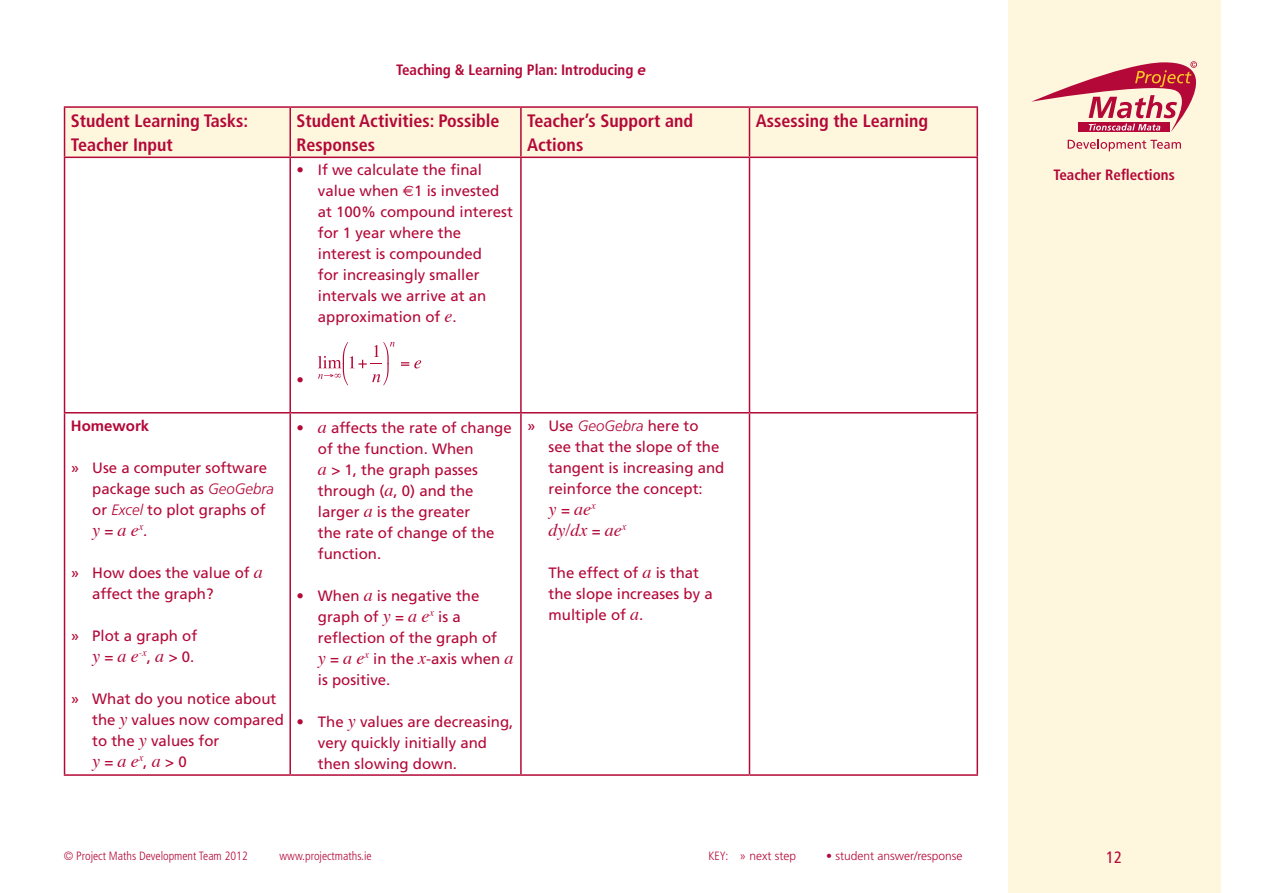
<style>
.page{position:relative;width:1263px;height:893px;background:#fff}
.page>*{position:absolute;margin:0;border:0;box-sizing:border-box;transform-origin:0 0}
.Table_Head{font:700 condensed 18px/24px "Frutiger";color:#b30838}
.Arrow_Bullit_Points{font:italic 18px/21px "Times";color:#b30838}
.t1{font:condensed 16.5px "Frutiger";color:#b30838}
.Round_Bullit_Points{font:15px/21px "Frutiger";color:#b30838}
.Arrow_Bullit_Points-2{font:15px/21px "Frutiger";color:#b30838}
.t2{font:700 condensed 15px "Frutiger";color:#b30838}
.t3{font:700 15px "Frutiger";color:#b30838}
.t4{font:300 condensed 12px "Frutiger";color:#b30838}
.t5{font:300 12px "Frutiger";color:#b30838}
.s1{font-style:italic;font-stretch:normal}
.s2{font-family:"Euro Sans"}
.s3{font-family:"Times";font-style:italic;font-size:18px}
.s4{font-weight:300;font-style:italic}
.s5{font-family:"Frutiger";font-style:normal;font-size:15px}
.s6{font-stretch:condensed}
</style>
<div class="page">
<div style="left:1008px;top:0;width:212px;height:893px;background:#fff6de"></div>
<svg style="left:1068px;top:139px;width:113px;height:12px"></svg>
<svg style="left:1031px;top:61px;width:166px;height:71px"></svg>
<div style="left:65px;top:108px;width:911px;height:49px;background:#fff6de"></div>
<hr style="left:64px;top:106px;width:226px;height:2px;background:#b30838">
<hr style="left:64px;top:108px;width:1px;height:49px;background:#b30838">
<hr style="left:290px;top:106px;width:231px;height:2px;background:#b30838">
<hr style="left:289px;top:108px;width:2px;height:49px;background:#b30838">
<hr style="left:521px;top:106px;width:228px;height:2px;background:#b30838">
<hr style="left:520px;top:108px;width:2px;height:49px;background:#b30838">
<hr style="left:749px;top:106px;width:229px;height:2px;background:#b30838">
<hr style="left:749px;top:108px;width:1px;height:49px;background:#b30838">
<hr style="left:976px;top:108px;width:2px;height:49px;background:#b30838">
<hr style="left:64px;top:157px;width:226px;height:1px;background:#b30838">
<hr style="left:64px;top:158px;width:1px;height:254px;background:#b30838">
<hr style="left:290px;top:157px;width:231px;height:1px;background:#b30838">
<hr style="left:289px;top:158px;width:2px;height:254px;background:#b30838">
<hr style="left:521px;top:157px;width:228px;height:1px;background:#b30838">
<hr style="left:520px;top:158px;width:2px;height:254px;background:#b30838">
<hr style="left:749px;top:157px;width:229px;height:1px;background:#b30838">
<hr style="left:749px;top:158px;width:1px;height:254px;background:#b30838">
<hr style="left:976px;top:158px;width:2px;height:254px;background:#b30838">
<hr style="left:64px;top:412px;width:226px;height:1px;background:#b30838">
<hr style="left:64px;top:413px;width:1px;height:361px;background:#b30838">
<hr style="left:290px;top:412px;width:231px;height:1px;background:#b30838">
<hr style="left:289px;top:413px;width:2px;height:361px;background:#b30838">
<hr style="left:521px;top:412px;width:228px;height:1px;background:#b30838">
<hr style="left:520px;top:413px;width:2px;height:361px;background:#b30838">
<hr style="left:749px;top:412px;width:229px;height:1px;background:#b30838">
<hr style="left:749px;top:413px;width:1px;height:361px;background:#b30838">
<hr style="left:976px;top:413px;width:2px;height:361px;background:#b30838">
<hr style="left:64px;top:774px;width:226px;height:2px;background:#b30838">
<hr style="left:290px;top:774px;width:231px;height:2px;background:#b30838">
<hr style="left:521px;top:774px;width:228px;height:2px;background:#b30838">
<hr style="left:749px;top:774px;width:229px;height:2px;background:#b30838">
<svg style="left:318px;top:342px;width:77px;height:43px"></svg>
<svg style="left:401px;top:360px;width:20px;height:8px"></svg>
<p class="t2" style="left:396px;top:61px;width:251px">Teaching &amp; Learning Plan: Introducing <span class="s1">e</span></p>
<p class="Table_Head" style="left:71px;top:109px;width:179px">Student Learning Tasks:<br>Teacher Input</p>
<p class="Table_Head" style="left:297px;top:109px;width:204px">Student Activities: Possible<br>Responses</p>
<p class="Table_Head" style="left:527px;top:109px;width:167px">Teacher’s Support and<br>Actions</p>
<p class="Table_Head" style="left:756px;top:109px;width:174px">Assessing the Learning</p>
<p class="Round_Bullit_Points" style="left:318px;top:160px;width:197px;text-indent:-21px">• If we calculate the final value when <span class="s2">€</span>1 is invested at 100% compound interest for 1 year where the interest is compounded<br>for increasingly smaller intervals we arrive at an approximation of <span class="s3">e</span>.</p>
<p class="t3" style="left:71px;top:417px;width:80px">Homework</p>
<p class="Arrow_Bullit_Points-2" style="left:92px;top:457px;width:183px;text-indent:-21px">» Use a computer software package such as <span class="s4">GeoGebra </span>or <span class="s4">Excel</span> to plot graphs of</p>
<p class="Arrow_Bullit_Points" style="left:92px;top:518px;width:57px">y<span class="s5">=</span>ae<sup>x</sup><span class="s5">.</span></p>
<p class="Arrow_Bullit_Points-2" style="left:92px;top:562px;width:172px;text-indent:-21px">» How does the value of <span class="s3">a </span>affect the graph?</p>
<p class="Arrow_Bullit_Points-2" style="left:71px;top:625px;width:128px;text-align:right">» Plot a graph of <span class="s3">y</span>=<span class="s3">ae</span><sup>-x</sup>,<span class="s3">a</span> &gt;0.</p>
<p class="Arrow_Bullit_Points-2" style="left:92px;top:688px;width:193px;text-indent:-21px">» What do you notice about the <span class="s3">y</span> values now compared to the <span class="s3">y</span> values for</p>
<p class="Arrow_Bullit_Points" style="left:92px;top:749px;width:96px">y<span class="s5">=</span>ae<sup>x</sup><span class="s5">,</span>a <span class="s5">&gt;0</span></p>
<p class="Round_Bullit_Points" style="left:297px;top:370px;width:9px">•</p>
<p class="Round_Bullit_Points" style="left:318px;top:417px;width:195px;text-indent:-21px">• <span class="s3">a</span> affects the rate of change of the function. When<br><span class="s3">a</span> &gt; 1, the graph passes through (<span class="s3">a</span>, 0) and the larger <span class="s3">a</span> is the greater<br>the rate of change of the function.</p>
<p class="Round_Bullit_Points" style="left:318px;top:585px;width:197px;text-indent:-21px">• When <span class="s3">a</span> is negative the graph of <span class="s3">y</span> = <span class="s3">a e</span><sup>x</sup> is a reflection of the graph of<br><span class="s3">y</span> = <span class="s3">a e</span><sup>x</sup> in the <span class="s3">x</span>-axis when <span class="s3">a </span>is positive.</p>
<p class="Round_Bullit_Points" style="left:318px;top:711px;width:197px;text-indent:-21px">• The <span class="s3">y</span> values are decreasing, very quickly initially and then slowing down.</p>
<p class="Arrow_Bullit_Points-2" style="left:549px;top:415px;width:177px;text-indent:-21px">» Use <span class="s4">GeoGebra</span> here to see that the slope of the tangent is increasing and reinforce the concept:</p>
<p class="Arrow_Bullit_Points" style="left:549px;top:497px;width:79px">y <span class="s5">=</span> ae<sup>x </sup>dy/dx <span class="s5">=</span> ae<sup>x</sup></p>
<p class="Arrow_Bullit_Points-2" style="left:549px;top:562px;width:166px">The effect of <span class="s3">a</span> is that the slope increases by a multiple of <span class="s3">a</span>.</p>
<p class="t2" style="left:1053px;top:166px;width:123px">Teacher Reflections</p>
<p class="t4" style="left:64px;top:849px;width:186px">© Project Maths Development Team 2012</p>
<p class="t4" style="left:279px;top:849px;width:94px">www.projectmaths.ie</p>
<p class="t5" style="left:709px;top:849px;width:89px"><span class="s6">KEY:</span> » next step</p>
<p class="t5" style="left:826px;top:849px;width:138px">• student answer/response</p>
<p class="t1" style="left:1106px;top:847px;width:17px">12</p>
</div>
